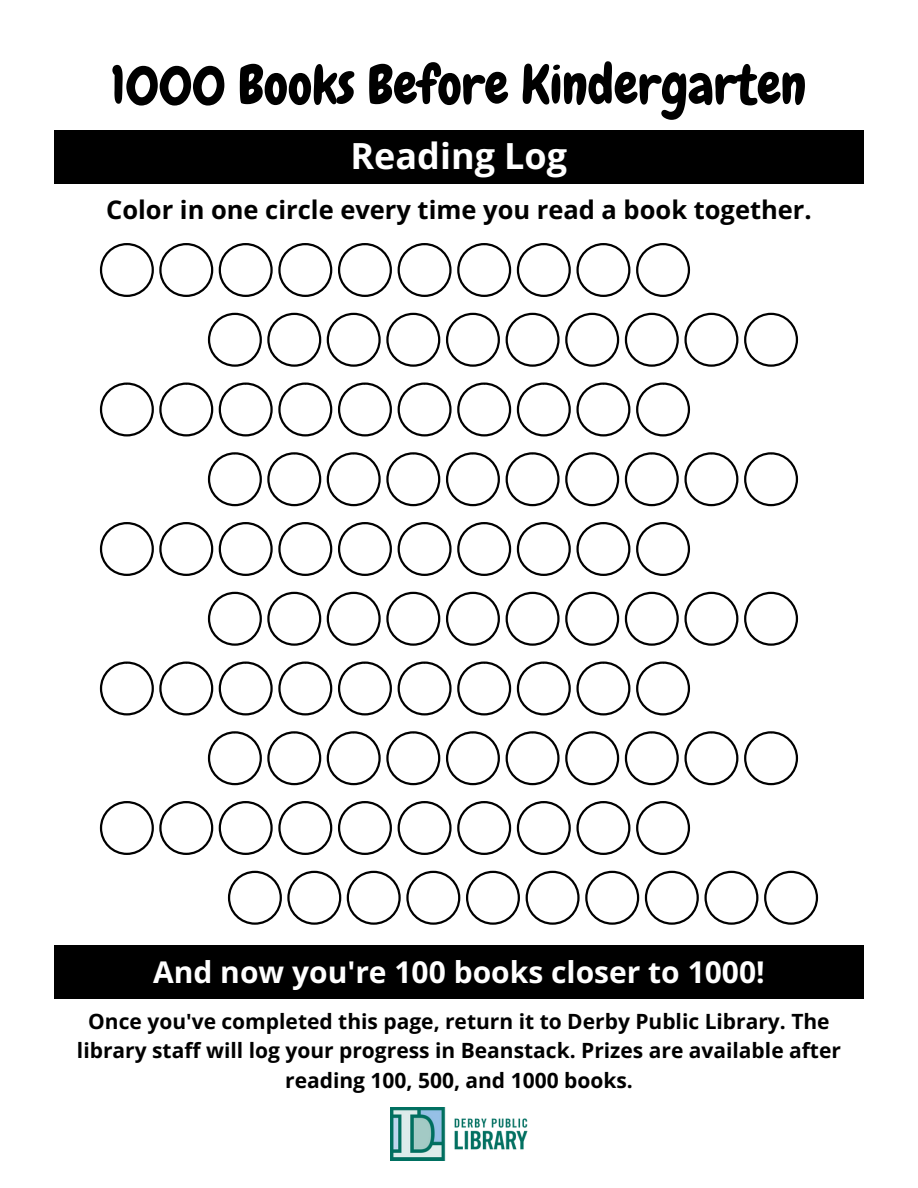
<style>
.page{position:relative;width:918px;height:1188px;background:#fff}
.page>*{position:absolute;margin:0;border:0;box-sizing:border-box;transform-origin:0 0}
.t1{font:54px "Chewy";color:#000}
.t2{font:700 36px "Open Sans";color:#fff}
.t3{font:700 30px "Open Sans";color:#fff}
.t4{font:700 25.5px "Open Sans";color:#000}
.t5{font:700 21px/29.2px "Open Sans";color:#000;text-align:center}
</style>
<div class="page">
<div style="left:54px;top:130px;width:810px;height:54px;background:#000"></div>
<svg style="left:100px;top:243px;width:113px;height:54px"></svg>
<svg style="left:219px;top:243px;width:113px;height:54px"></svg>
<svg style="left:338px;top:243px;width:54px;height:54px"></svg>
<svg style="left:398px;top:243px;width:113px;height:54px"></svg>
<svg style="left:517px;top:243px;width:113px;height:54px"></svg>
<svg style="left:636px;top:243px;width:54px;height:54px"></svg>
<svg style="left:208px;top:313px;width:113px;height:54px"></svg>
<svg style="left:327px;top:313px;width:113px;height:54px"></svg>
<svg style="left:446px;top:313px;width:54px;height:54px"></svg>
<svg style="left:506px;top:313px;width:113px;height:54px"></svg>
<svg style="left:625px;top:313px;width:113px;height:54px"></svg>
<svg style="left:744px;top:313px;width:54px;height:54px"></svg>
<svg style="left:100px;top:382px;width:113px;height:54px"></svg>
<svg style="left:219px;top:382px;width:113px;height:54px"></svg>
<svg style="left:338px;top:382px;width:54px;height:54px"></svg>
<svg style="left:398px;top:382px;width:113px;height:54px"></svg>
<svg style="left:517px;top:382px;width:113px;height:54px"></svg>
<svg style="left:636px;top:382px;width:54px;height:54px"></svg>
<svg style="left:208px;top:452px;width:113px;height:54px"></svg>
<svg style="left:327px;top:452px;width:113px;height:54px"></svg>
<svg style="left:446px;top:452px;width:54px;height:54px"></svg>
<svg style="left:506px;top:452px;width:113px;height:54px"></svg>
<svg style="left:625px;top:452px;width:113px;height:54px"></svg>
<svg style="left:744px;top:452px;width:54px;height:54px"></svg>
<svg style="left:100px;top:522px;width:113px;height:54px"></svg>
<svg style="left:219px;top:522px;width:113px;height:54px"></svg>
<svg style="left:338px;top:522px;width:54px;height:54px"></svg>
<svg style="left:398px;top:522px;width:113px;height:54px"></svg>
<svg style="left:517px;top:522px;width:113px;height:54px"></svg>
<svg style="left:636px;top:522px;width:54px;height:54px"></svg>
<svg style="left:208px;top:592px;width:113px;height:54px"></svg>
<svg style="left:327px;top:592px;width:113px;height:54px"></svg>
<svg style="left:446px;top:592px;width:54px;height:54px"></svg>
<svg style="left:506px;top:592px;width:113px;height:54px"></svg>
<svg style="left:625px;top:592px;width:113px;height:54px"></svg>
<svg style="left:744px;top:592px;width:54px;height:54px"></svg>
<svg style="left:100px;top:662px;width:113px;height:54px"></svg>
<svg style="left:219px;top:662px;width:113px;height:54px"></svg>
<svg style="left:338px;top:662px;width:54px;height:54px"></svg>
<svg style="left:398px;top:662px;width:113px;height:54px"></svg>
<svg style="left:517px;top:662px;width:113px;height:54px"></svg>
<svg style="left:636px;top:662px;width:54px;height:54px"></svg>
<svg style="left:208px;top:731px;width:113px;height:54px"></svg>
<svg style="left:327px;top:731px;width:113px;height:54px"></svg>
<svg style="left:446px;top:731px;width:54px;height:54px"></svg>
<svg style="left:506px;top:731px;width:113px;height:54px"></svg>
<svg style="left:625px;top:731px;width:113px;height:54px"></svg>
<svg style="left:744px;top:731px;width:54px;height:54px"></svg>
<svg style="left:100px;top:801px;width:113px;height:54px"></svg>
<svg style="left:219px;top:801px;width:113px;height:54px"></svg>
<svg style="left:338px;top:801px;width:54px;height:54px"></svg>
<svg style="left:398px;top:801px;width:113px;height:54px"></svg>
<svg style="left:517px;top:801px;width:113px;height:54px"></svg>
<svg style="left:636px;top:801px;width:54px;height:54px"></svg>
<svg style="left:228px;top:871px;width:113px;height:54px"></svg>
<svg style="left:347px;top:871px;width:113px;height:54px"></svg>
<svg style="left:466px;top:871px;width:54px;height:54px"></svg>
<svg style="left:526px;top:871px;width:113px;height:54px"></svg>
<svg style="left:645px;top:871px;width:113px;height:54px"></svg>
<svg style="left:764px;top:871px;width:54px;height:54px"></svg>
<div style="left:54px;top:945px;width:810px;height:54px;background:#000"></div>
<img style="left:390px;top:1107px;width:137px;height:54px">
<p class="t1" style="left:111px;top:51px;width:697px">1000 Books Before Kindergarten</p>
<p class="t2" style="left:351px;top:131px;width:218px">Reading Log</p>
<p class="t4" style="left:106px;top:192px;width:707px">Color in one circle every time you read a book together.</p>
<p class="t3" style="left:153px;top:951px;width:613px">And now you're 100 books closer to 1000!</p>
<p class="t5" style="left:77px;top:1006px;width:766px">Once you've completed this page, return it to Derby Public Library. The library staff will log your progress in Beanstack. Prizes are available after reading 100, 500, and 1000 books.</p>
</div>
